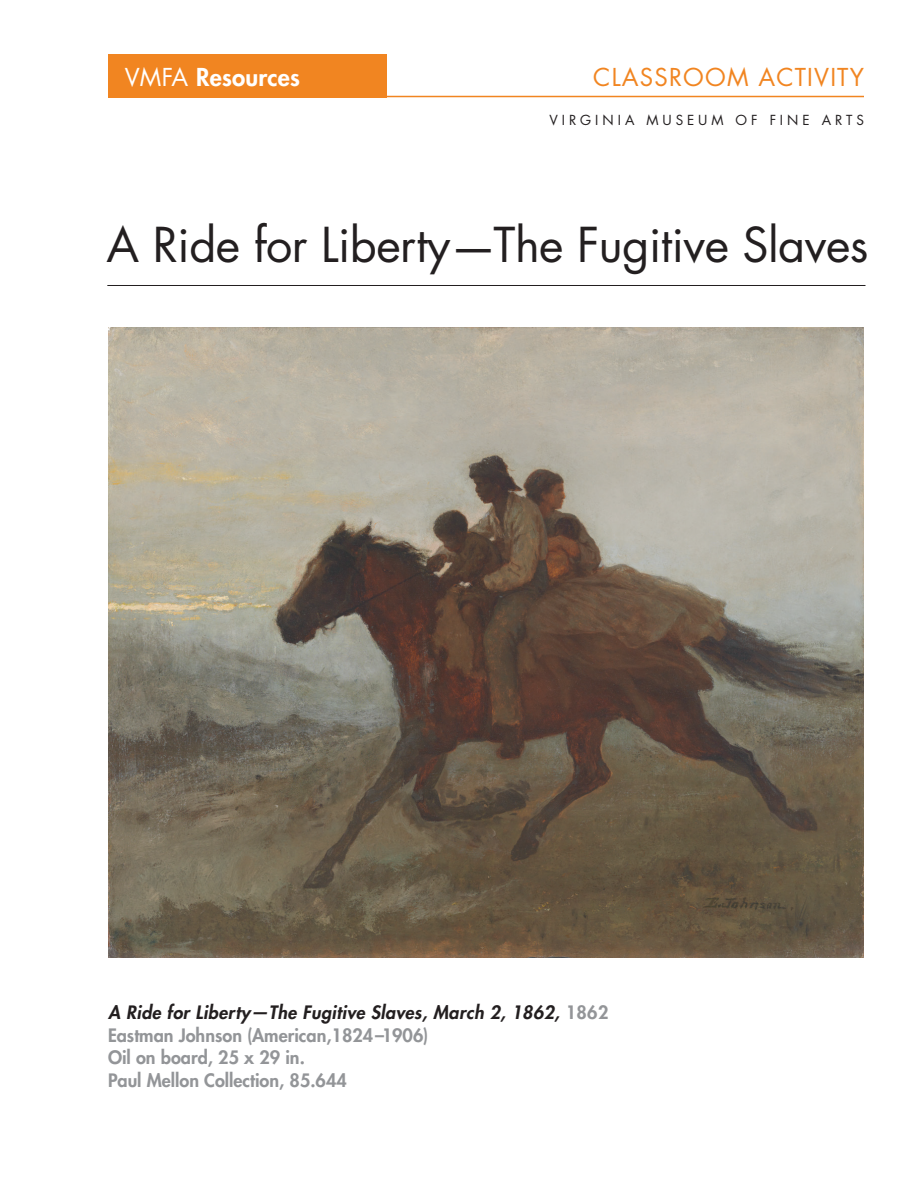
<style>
.page{position:relative;width:918px;height:1188px;background:#fff}
.page>*{position:absolute;margin:0;border:0;box-sizing:border-box;transform-origin:0 0}
.t1{font:46.8px "Futura Std";letter-spacing:-.01em;color:#231f20}
.t2{font:24px "Futura Std";color:#f18521}
.t3{font:800 24px "Futura Std";letter-spacing:.01em;color:#fff}
.t4{font:800 18px/22.5px "Futura Std";color:#939598}
.t5{font:13.5px "Futura Std";letter-spacing:.295em;color:#231f20}
.s1{font-weight:400}
.s2{font-style:italic;color:#231f20}
</style>
<div class="page">
<hr style="left:107px;top:285px;width:759px;height:1px;background:#231f20">
<div style="left:108px;top:54px;width:279px;height:43px;background:#f18521"></div>
<hr style="left:384px;top:96px;width:480px;height:1px;background:#f18521">
<img style="left:108px;top:328px;width:756px;height:630px">
<h2 class="t3" style="left:125px;top:61px;width:177px"><span class="s1">VMFA</span> Resources</h2>
<h2 class="t2" style="left:593px;top:61px;width:37px">classroom</h2>
<h2 class="t2" style="left:758px;top:61px;width:49px">activit</h2>
<h2 class="t2" style="left:850px;top:61px;width:16px">y</h2>
<p class="t5" style="left:549px;top:111px;width:316px">VIRGINIA MUSEUM OF FINE ARTS</p>
<h1 class="t1" style="left:106px;top:215px;width:764px">A Ride for Liberty—The Fugitive Slaves</h1>
<p class="t4" style="left:108px;top:1001px;width:502px"><span class="s2">A Ride for Liberty—The Fugitive Slaves, March 2, 1862,</span> 1862<br>Eastman Johnson (American,1824–1906)<br>Oil on board, 25 x 29 in.<br>Paul Mellon Collection, 85.644</p>
</div>
